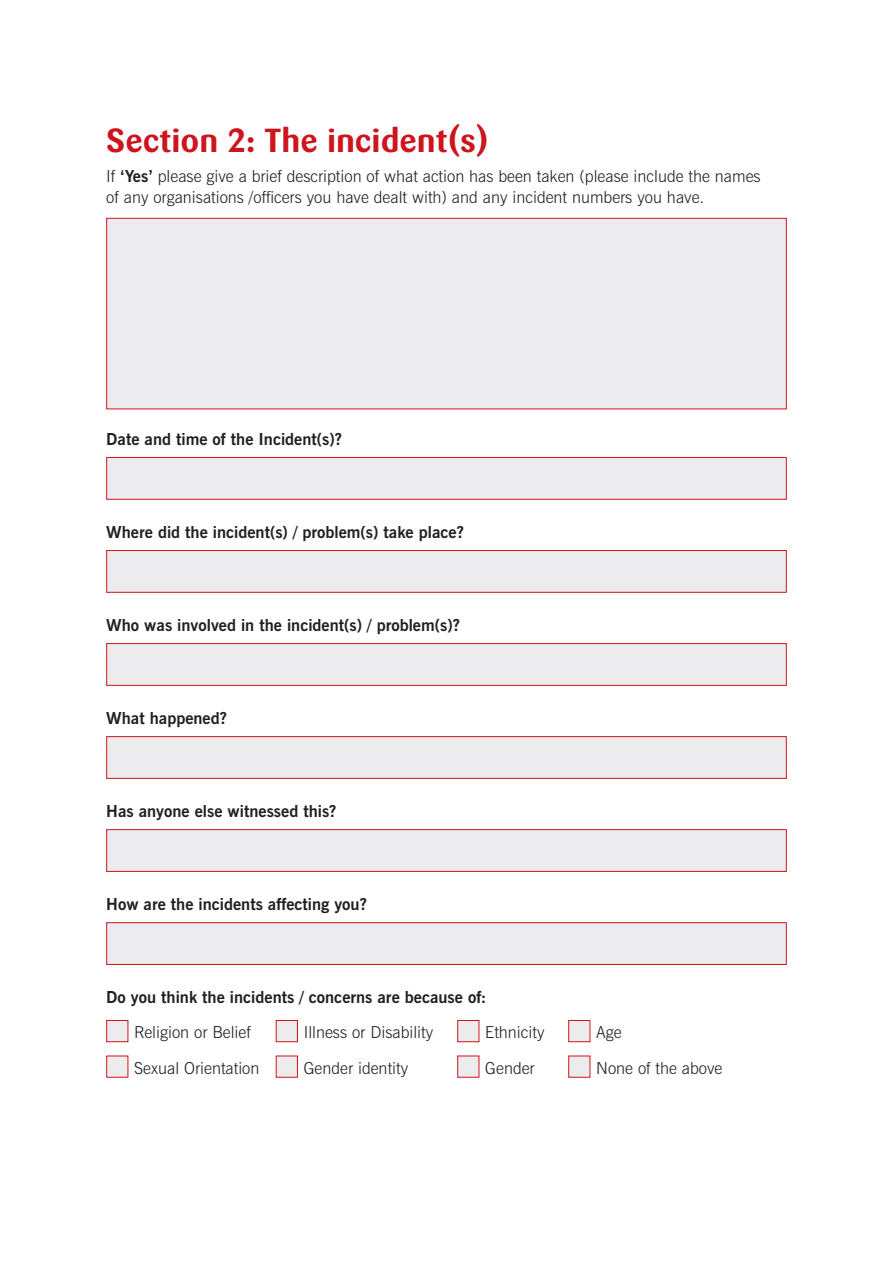
<style>
.page{position:relative;width:893px;height:1263px;background:#fff}
.page>*{position:absolute;margin:0;border:0;box-sizing:border-box;transform-origin:0 0}
.Section_Heading{font:700 33px "Sari";color:#cd151d}
.Body_Copy{font:300 16.5px/21px "News Gothic BT";color:#231f20}
.Question{font:700 16.5px "News Gothic BT";color:#231f20}
.s1{font-family:"Sari Bold Caps";font-weight:400}
.s2{font-weight:700}
</style>
<div class="page">
<div style="left:106px;top:218px;width:681px;height:191px;background:#ececee;border:1px solid #cd151d"></div>
<div style="left:106px;top:457px;width:681px;height:43px;background:#ececee;border:1px solid #cd151d"></div>
<div style="left:106px;top:550px;width:681px;height:43px;background:#ececee;border:1px solid #cd151d"></div>
<div style="left:106px;top:643px;width:681px;height:43px;background:#ececee;border:1px solid #cd151d"></div>
<div style="left:106px;top:736px;width:681px;height:43px;background:#ececee;border:1px solid #cd151d"></div>
<div style="left:106px;top:829px;width:681px;height:43px;background:#ececee;border:1px solid #cd151d"></div>
<div style="left:106px;top:922px;width:681px;height:43px;background:#ececee;border:1px solid #cd151d"></div>
<div style="left:106px;top:1020px;width:22px;height:22px;background:#ececee;border:1px solid #cd151d"></div>
<div style="left:276px;top:1020px;width:22px;height:22px;background:#ececee;border:1px solid #cd151d"></div>
<div style="left:457px;top:1020px;width:22px;height:22px;background:#ececee;border:1px solid #cd151d"></div>
<div style="left:568px;top:1020px;width:22px;height:22px;background:#ececee;border:1px solid #cd151d"></div>
<div style="left:106px;top:1055px;width:22px;height:22px;background:#ececee"></div>
<div style="left:276px;top:1055px;width:22px;height:22px;background:#ececee"></div>
<div style="left:457px;top:1055px;width:22px;height:22px;background:#ececee"></div>
<div style="left:568px;top:1055px;width:22px;height:22px;background:#ececee"></div>
<p class="Section_Heading" style="left:106px;top:121px;width:383px">Section <span class="s1">2</span>: The incident(s)</p>
<p class="Body_Copy" style="left:106px;top:165px;width:656px">If <span class="s2">‘Yes’</span> please give a brief description of what action has been taken (please include the names of any organisations /officers you have dealt with) and any incident numbers you have.</p>
<p class="Question" style="left:106px;top:429px;width:237px">Date and time of the Incident(s)?</p>
<p class="Question" style="left:106px;top:522px;width:359px">Where did the incident(s) / problem(s) take place?</p>
<p class="Question" style="left:106px;top:615px;width:355px">Who was involved in the incident(s) / problem(s)?</p>
<p class="Question" style="left:106px;top:708px;width:122px">What happened?</p>
<p class="Question" style="left:106px;top:801px;width:232px">Has anyone else witnessed this?</p>
<p class="Question" style="left:106px;top:894px;width:262px">How are the incidents affecting you?</p>
<p class="Question" style="left:106px;top:987px;width:382px">Do you think the incidents / concerns are because of:</p>
<p class="Body_Copy" style="left:134px;top:1022px;width:118px">Religion or Belief</p>
<p class="Body_Copy" style="left:304px;top:1022px;width:131px">Illness or Disability</p>
<p class="Body_Copy" style="left:485px;top:1022px;width:61px">Ethnicity</p>
<p class="Body_Copy" style="left:596px;top:1022px;width:27px">Age</p>
<p class="Body_Copy" style="left:134px;top:1057px;width:127px">Sexual Orientation</p>
<p class="Body_Copy" style="left:304px;top:1057px;width:106px">Gender identity</p>
<p class="Body_Copy" style="left:485px;top:1057px;width:51px">Gender</p>
<p class="Body_Copy" style="left:596px;top:1057px;width:128px">None of the above</p>
</div>
